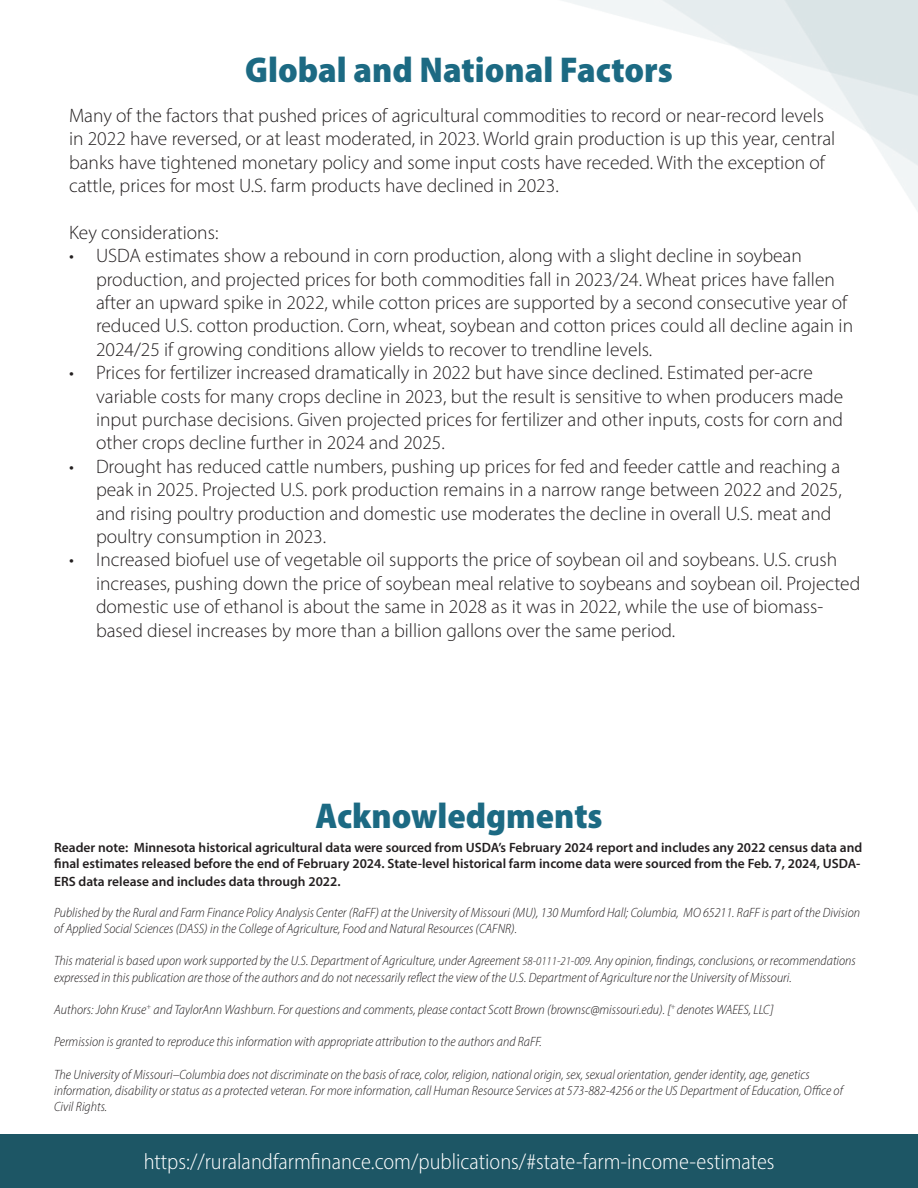
<style>
.page{position:relative;width:918px;height:1188px;background:#fff}
.page>*{position:absolute;margin:0;border:0;box-sizing:border-box;transform-origin:0 0}
.subheads{font:900 semi-condensed 36px "Myriad Pro";color:#1c6a83}
.smalltext{font:300 semi-condensed 22.5px "Myriad Pro";color:#fff}
.body_text{font:300 19.5px/23.4px "Myriad Pro";color:#231f20}
.smalltext-2{font:italic 300 semi-condensed 13.5px/16.2px "Myriad Pro";color:#231f20}
.body_text-2{font:600 13.5px/16.2px "Myriad Pro";color:#231f20}
.s1{font-size:12px}
</style>
<div class="page">
<div style="left:0;top:1134px;width:918px;height:54px;background:#1d5665"></div>
<p class="subheads" style="left:245px;top:46px;width:429px">Global and National Factors</p>
<p class="body_text" style="left:69px;top:103px;width:768px">Many of the factors that pushed prices of agricultural commodities to record or near‐record levels in 2022 have reversed, or at least moderated, in 2023. World grain production is up this year, central banks have tightened monetary policy and some input costs have receded. With the exception of cattle, prices for most U.S. farm products have declined in 2023.</p>
<p class="body_text" style="left:69px;top:220px;width:151px">Key considerations:</p>
<p class="body_text" style="left:96px;top:244px;width:759px;text-indent:-27px">• USDA estimates show a rebound in corn production, along with a slight decline in soybean production, and projected prices for both commodities fall in 2023/24. Wheat prices have fallen after an upward spike in 2022, while cotton prices are supported by a second consecutive year of reduced U.S. cotton production. Corn, wheat, soybean and cotton prices could all decline again in 2024/25 if growing conditions allow yields to recover to trendline levels.</p>
<p class="body_text" style="left:96px;top:361px;width:749px;text-indent:-27px">• Prices for fertilizer increased dramatically in 2022 but have since declined. Estimated per‐acre variable costs for many crops decline in 2023, but the result is sensitive to when producers made input purchase decisions. Given projected prices for fertilizer and other inputs, costs for corn and other crops decline further in 2024 and 2025.</p>
<p class="body_text" style="left:96px;top:454px;width:747px;text-indent:-27px">• Drought has reduced cattle numbers, pushing up prices for fed and feeder cattle and reaching a peak in 2025. Projected U.S. pork production remains in a narrow range between 2022 and 2025, and rising poultry production and domestic use moderates the decline in overall U.S. meat and poultry consumption in 2023.</p>
<p class="body_text" style="left:96px;top:548px;width:766px;text-indent:-27px">• Increased biofuel use of vegetable oil supports the price of soybean oil and soybeans. U.S. crush increases, pushing down the price of soybean meal relative to soybeans and soybean oil. Projected domestic use of ethanol is about the same in 2028 as it was in 2022, while the use of biomass‐ based diesel increases by more than a billion gallons over the same period.</p>
<p class="subheads" style="left:316px;top:792px;width:288px">Acknowledgments</p>
<p class="body_text-2" style="left:54px;top:839px;width:810px">Reader note: Minnesota historical agricultural data were sourced from USDA’s February 2024 report and includes any 2022 census data and final estimates released before the end of February 2024. State-level historical farm income data were sourced from the Feb. 7, 2024, USDA-</p>
<p class="body_text-2" style="left:54px;top:873px;width:288px">ERS data release and includes data through 2022.</p>
<p class="smalltext-2" style="left:54px;top:904px;width:808px">Published by the Rural and Farm Finance Policy Analysis Center (RaFF) at the University of Missouri (MU), 130 Mumford Hall; Columbia, MO 65211. RaFF is part of the Division of Applied Social Sciences (DASS) in the College of Agriculture, Food and Natural Resources (CAFNR).</p>
<p class="smalltext-2" style="left:54px;top:953px;width:803px">This material is based upon work supported by the U.S. Department of Agriculture, under Agreement <span class="s1">58-0111-21-009</span>. Any opinion, findings, conclusions, or recommendations expressed in this publication are those of the authors and do not necessarily reflect the view of the U.S. Department of Agriculture nor the University of Missouri.</p>
<p class="smalltext-2" style="left:54px;top:1001px;width:721px">Authors: John Kruse<sup>+</sup> and TaylorAnn Washburn. For questions and comments, please contact Scott Brown (brownsc@missouri.edu). [<sup>+</sup> denotes WAEES, LLC]</p>
<p class="smalltext-2" style="left:54px;top:1034px;width:489px">Permission is granted to reproduce this information with appropriate attribution to the authors and RaFF.</p>
<p class="smalltext-2" style="left:54px;top:1066px;width:790px">The University of Missouri–Columbia does not discriminate on the basis of race, color, religion, national origin, sex, sexual orientation, gender identity, age, genetics information, disability or status as a protected veteran. For more information, call Human Resource Services at 573-882-4256 or the US Department of Education, Office of<br>Civil Rights.</p>
<p class="smalltext" style="left:144px;top:1148px;width:632px">https://ruralandfarmfinance.com/publications/#state-farm-income-estimates</p>
</div>
